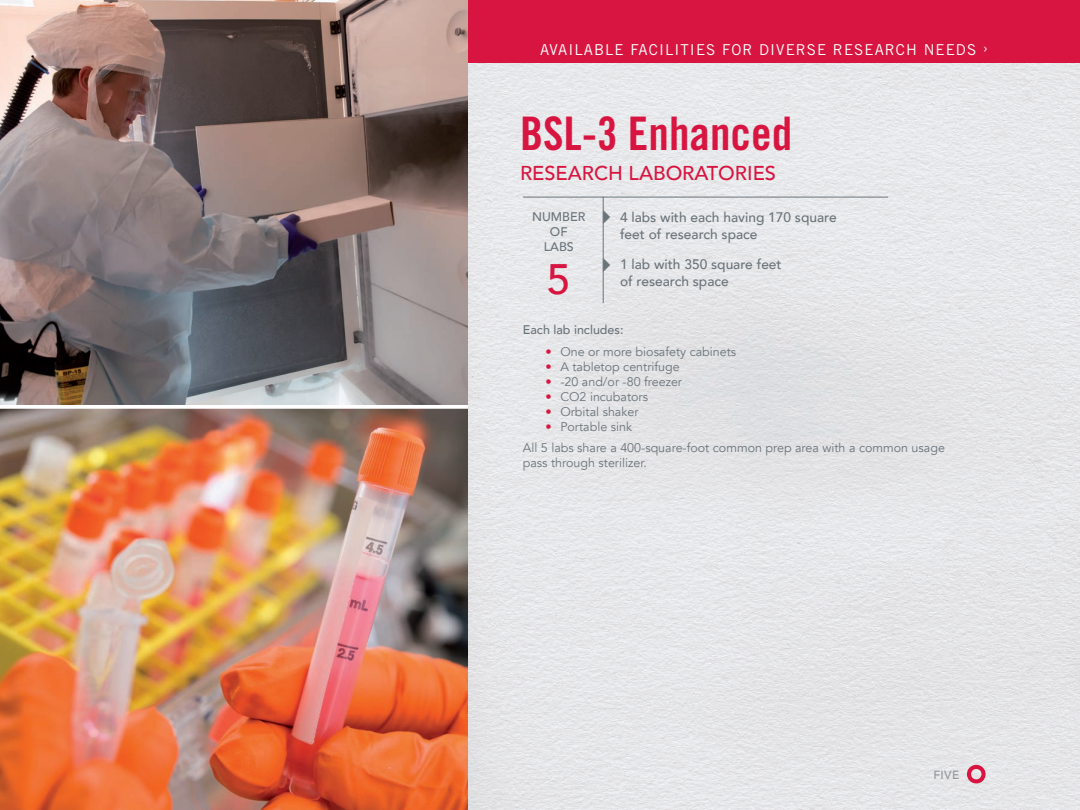
<style>
.page{position:relative;width:1080px;height:810px;background:#fff}
.page>*{position:absolute;margin:0;border:0;box-sizing:border-box;transform-origin:0 0}
.t1{font:500 62.5px "Avenir";color:#d81540}
.t2{font:46.25px "Trade Gothic Bold Cond Twenty";color:#d81540}
.t3{font:500 42.5px "Avenir";color:#d81540}
.t4{font:500 20px "Avenir";color:#d81540}
.t5{font:15px "Trade Gothic";letter-spacing:.07em;color:#fff}
.t6{font:500 13.75px "Avenir";color:#6a747b}
.t7{font:12.5px "Avenir";color:#6a747b}
.t8{font:500 12.5px "Avenir";color:#6a747b}
.t9{font:500 11.88px "Avenir";color:#939598}
.s1{color:#d81540}
</style>
<div class="page">
<img style="left:468px;top:63px;width:612px;height:747px">
<div style="left:468px;top:0;width:612px;height:63px;background:#d81540"></div>
<hr style="left:523px;top:197px;width:365px;height:1px;background:#6a747b">
<hr style="left:603px;top:197px;width:1px;height:106px;background:#6a747b">
<img style="left:0;top:0;width:468px;height:810px">
<svg style="left:0;top:405px;width:468px;height:4px"></svg>
<svg style="left:603px;top:210px;width:7px;height:14px"></svg>
<svg style="left:603px;top:257px;width:7px;height:15px"></svg>
<p class="t5" style="left:540px;top:40px;width:449px">AVAILABLE FACILITIES FOR DIVERSE RESEARCH NEEDS ›</p>
<p class="t2" style="left:520px;top:106px;width:274px">BSL-3 Enhanced</p>
<p class="t4" style="left:520px;top:156px;width:257px">RESEARCH LABORATORIES</p>
<p class="t8" style="left:532px;top:206px;width:55px">NUMBER</p>
<p class="t8" style="left:550px;top:221px;width:19px">OF</p>
<p class="t8" style="left:544px;top:236px;width:32px">LABS</p>
<p class="t3" style="left:547px;top:242px;width:25px">5</p>
<p class="t6" style="left:620px;top:206px;width:218px">4 labs with each having 170 square</p>
<p class="t6" style="left:620px;top:222px;width:139px">feet of research space</p>
<p class="t6" style="left:620px;top:252px;width:163px">1 lab with 350 square feet</p>
<p class="t6" style="left:620px;top:269px;width:110px">of research space</p>
<p class="t8" style="left:523px;top:318px;width:102px">Each lab includes:</p>
<p class="t7" style="left:545px;top:344px;width:192px"><span class="s1">•</span> One or more biosafety cabinets</p>
<p class="t7" style="left:545px;top:359px;width:136px"><span class="s1">•</span> A tabletop centrifuge</p>
<p class="t7" style="left:545px;top:374px;width:138px"><span class="s1">•</span> -20 and/or -80 freezer</p>
<p class="t7" style="left:545px;top:389px;width:104px"><span class="s1">•</span> CO2 incubators</p>
<p class="t7" style="left:545px;top:404px;width:95px"><span class="s1">•</span> Orbital shaker</p>
<p class="t7" style="left:545px;top:419px;width:88px"><span class="s1">•</span> Portable sink</p>
<p class="t7" style="left:523px;top:441px;width:424px">All 5 labs share a 400-square-foot common prep area with a common usage</p>
<p class="t7" style="left:523px;top:456px;width:126px">pass through sterilizer.</p>
<p class="t9" style="left:933px;top:765px;width:27px">FIVE</p>
<p class="t1" style="left:964px;top:734px;width:26px">°</p>
</div>
